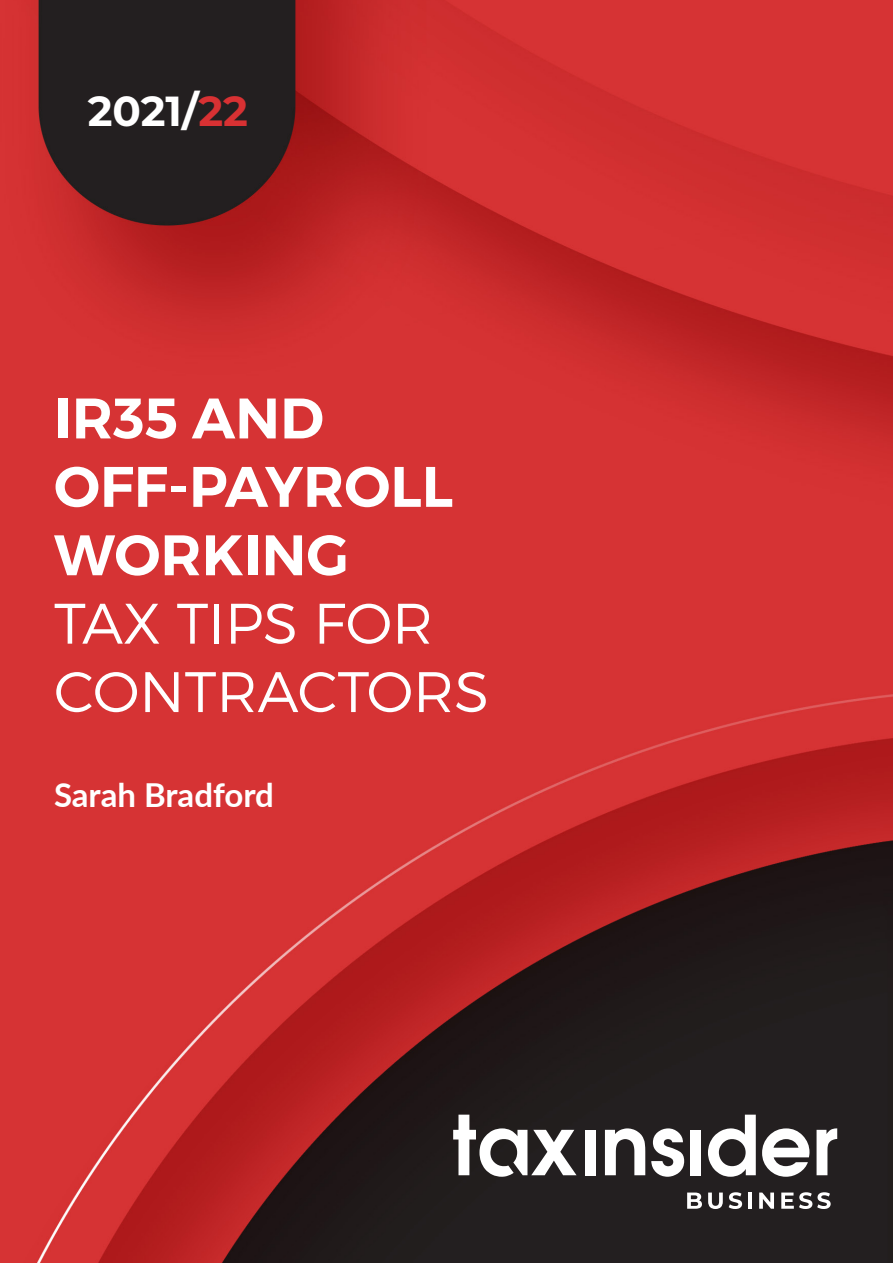
<style>
.page{position:relative;width:893px;height:1263px;background:#fff}
.page>*{position:absolute;margin:0;border:0;box-sizing:border-box;transform-origin:0 0}
.t1{font:600 57px/68.4px "Montserrat";color:#fff}
.t2{font:700 42px "Montserrat";color:#fff}
.t3{font:700 33px "Lato";letter-spacing:-.005em;color:#fff}
.s1{color:#d83133}
.s2{font-weight:300}
</style>
<div class="page">
<img style="left:0;top:0;width:893px;height:1263px">
<svg style="left:687px;top:1192px;width:15px;height:17px"></svg>
<svg style="left:708px;top:1192px;width:15px;height:17px"></svg>
<svg style="left:729px;top:1192px;width:13px;height:17px"></svg>
<hr style="left:748px;top:1192px;width:4px;height:17px;background:#fff">
<svg style="left:759px;top:1192px;width:15px;height:17px"></svg>
<svg style="left:781px;top:1192px;width:50px;height:17px"></svg>
<div style="left:585px;top:1130px;width:11px;height:45px;background:#fff"></div>
<svg style="left:605px;top:1128px;width:40px;height:47px"></svg>
<svg style="left:651px;top:1128px;width:33px;height:49px"></svg>
<div style="left:690px;top:1130px;width:11px;height:45px;background:#fff"></div>
<svg style="left:708px;top:1115px;width:48px;height:62px"></svg>
<svg style="left:762px;top:1128px;width:47px;height:49px"></svg>
<svg style="left:816px;top:1128px;width:21px;height:47px"></svg>
<svg style="left:453px;top:1115px;width:123px;height:62px"></svg>
<p class="t2" style="left:88px;top:81px;width:162px">2021/<span class="s1">22</span></p>
<p class="t1" style="left:54px;top:385px;width:437px">IR35 AND<br>OFF-PAYROLL<br>WORKING<br><span class="s2">TAX TIPS FOR<br>CONTRACTORS</span></p>
<p class="t3" style="left:54px;top:771px;width:222px">Sarah Bradford</p>
</div>
